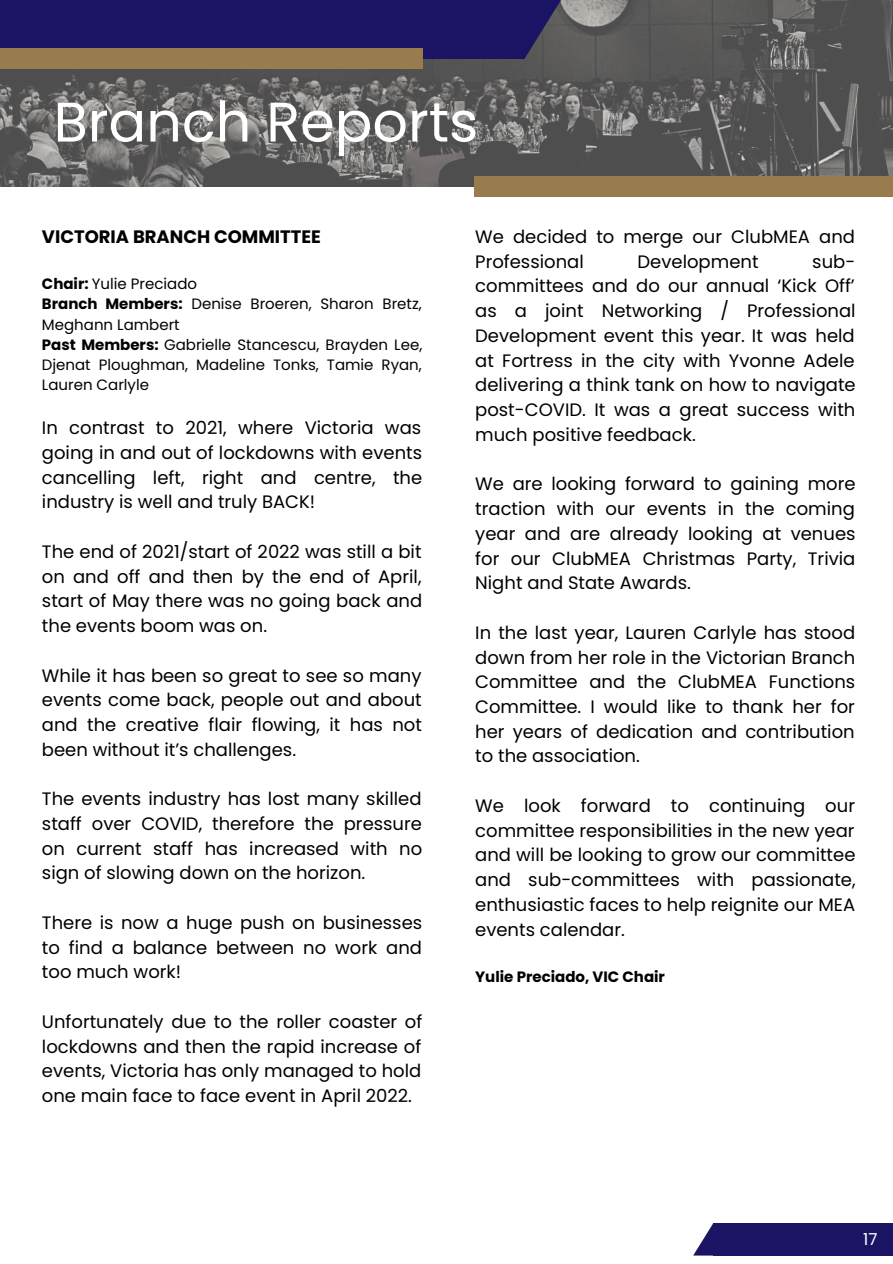
<style>
.page{position:relative;width:893px;height:1264px;background:#fff}
.page>*{position:absolute;margin:0;border:0;box-sizing:border-box;transform-origin:0 0}
.t1{font:55.65px "Poppins";color:#fff}
.t2{font:18px/24.8px "Poppins";color:#000;text-align:justify}
.t3{font:700 18px "Poppins";color:#000}
.t4{font:16.5px "Poppins";color:#fff}
.t5{font:15px/20.2px "Poppins";color:#000}
.t6{font:700 15px "Poppins";color:#000}
.s1{font-weight:700}
</style>
<div class="page">
<img style="left:0;top:0;width:892px;height:187px">
<div style="left:0;top:0;width:524px;height:58px;background:#1b1464"></div>
<div style="left:0;top:49px;width:422px;height:20px;background:#987c4d"></div>
<svg style="left:524px;top:0;width:50px;height:58px;background:#484462"></svg>
<div style="left:474px;top:176px;width:418px;height:21px;background:#987c4d"></div>
<div style="left:713px;top:1222px;width:179px;height:33px;background:#1b1464"></div>
<svg style="left:693px;top:1222px;width:40px;height:33px"></svg>
<h1 class="t1" style="left:54px;top:83px;width:426px">Branch Reports</h1>
<p class="t3" style="left:42px;top:224px;width:280px">VICTORIA BRANCH COMMITTEE</p>
<p class="t5" style="left:42px;top:274px;width:382px"><span class="s1">Chair:</span> Yulie Preciado<br><span class="s1">Branch Members:</span> Denise Broeren, Sharon Bretz, Meghann Lambert<br><span class="s1">Past Members:</span> Gabrielle Stancescu, Brayden Lee, Djenat Ploughman, Madeline Tonks, Tamie Ryan, Lauren Carlyle</p>
<p class="t2" style="left:42px;top:415px;width:382px">In contrast to 2021, where Victoria was going in and out of lockdowns with events cancelling left, right and centre, the industry is well and truly BACK!</p>
<p class="t2" style="left:42px;top:539px;width:382px">The end of 2021/start of 2022 was still a bit on and off and then by the end of April, start of May there was no going back and the events boom was on.</p>
<p class="t2" style="left:42px;top:663px;width:381px">While it has been so great to see so many events come back, people out and about and the creative flair flowing, it has not been without it’s challenges.</p>
<p class="t2" style="left:42px;top:786px;width:382px">The events industry has lost many skilled staff over COVID, therefore the pressure on current staff has increased with no sign of slowing down on the horizon.</p>
<p class="t2" style="left:42px;top:910px;width:382px">There is now a huge push on businesses to find a balance between no work and too much work!</p>
<p class="t2" style="left:42px;top:1009px;width:382px">Unfortunately due to the roller coaster of lockdowns and then the rapid increase of events, Victoria has only managed to hold one main face to face event in April 2022.</p>
<p class="t2" style="left:475px;top:224px;width:381px">We decided to merge our ClubMEA and<br>Professional</p>
<p class="t2" style="left:475px;top:249px;width:382px;text-indent:337px">sub&shy;committees and do our annual ‘Kick Off’ as a joint Networking / Professional Development event this year. It was held at Fortress in the city with Yvonne Adele delivering a think tank on how to navigate post-COVID. It was a great success with much positive feedback.</p>
<p class="t2" style="left:475px;top:471px;width:382px">We are looking forward to gaining more traction with our events in the coming year and are already looking at venues for our ClubMEA Christmas Party, Trivia Night and State Awards.</p>
<p class="t2" style="left:475px;top:620px;width:381px">In the last year, Lauren Carlyle has stood down from her role in the Victorian Branch Committee and the ClubMEA Functions Committee. I would like to thank her for her years of dedication and contribution to the association.</p>
<p class="t2" style="left:475px;top:793px;width:382px">We look forward to continuing our committee responsibilities in the new year and will be looking to grow our committee and sub-committees with passionate, enthusiastic faces to help reignite our MEA events calendar.</p>
<p class="t6" style="left:475px;top:966px;width:191px">Yulie Preciado, VIC Chair</p>
<p class="t2" style="left:637px;top:249px;width:122px">Development</p>
<p class="t4" style="left:863px;top:1227px;width:16px">17</p>
</div>
